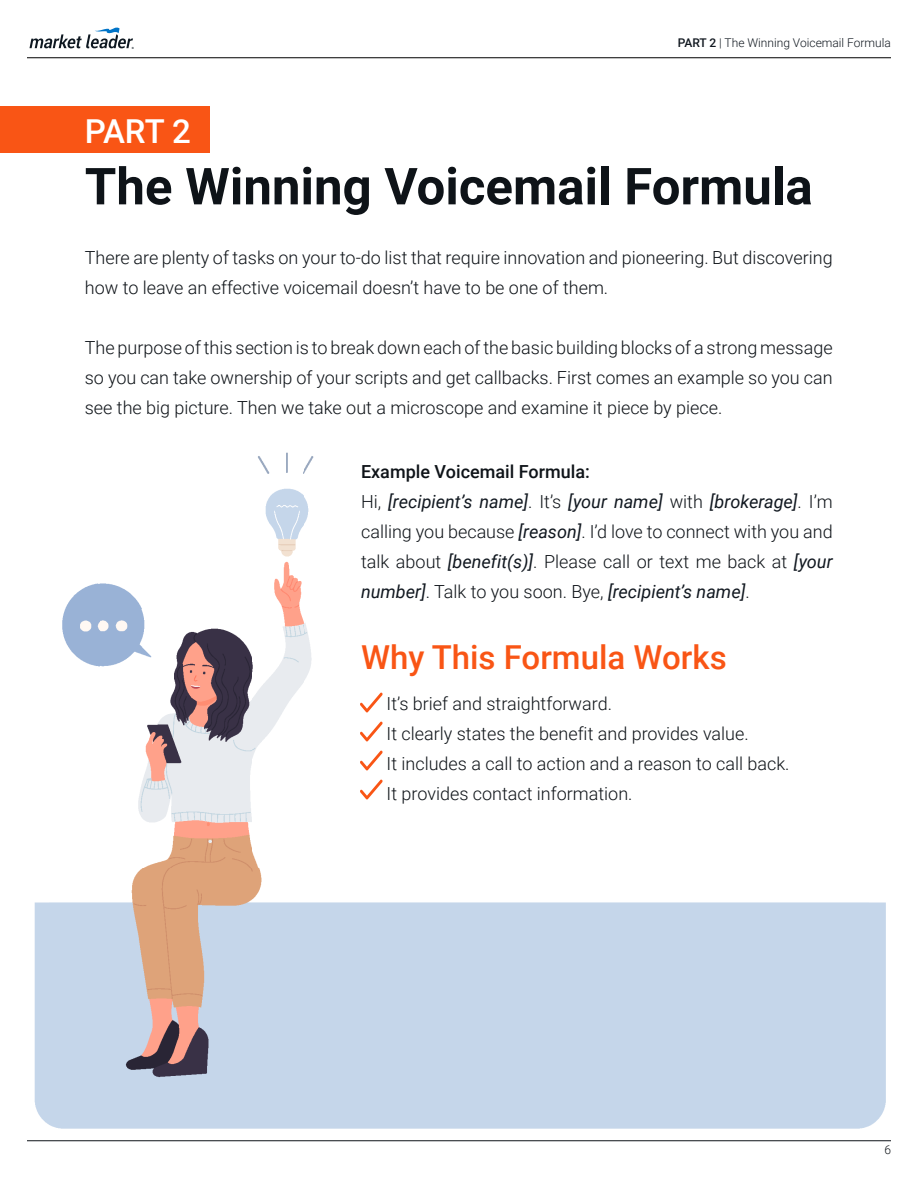
<style>
.page{position:relative;width:918px;height:1188px;background:#fff}
.page>*{position:absolute;margin:0;border:0;box-sizing:border-box;transform-origin:0 0}
.t1{font:700 51px "Roboto";color:#0e1318}
.t2{font:500 33px "Roboto";color:#f95515}
.t3{font:500 33px "Roboto";color:#fff}
.t4{font:300 18px/30px "Roboto";color:#0e1318}
.t5{font:300 12px "Roboto";color:#111820}
.t6{font:300 12px "Roboto";color:#0e1318}
.t7{font:700 2.85px "Helvetica";color:#0e1821}
.s1{font-weight:500}
.s2{font-weight:400;font-style:italic;color:#111820}
</style>
<div class="page">
<hr style="left:27px;top:1140px;width:864px;height:1px;background:#0e1318">
<hr style="left:27px;top:57px;width:864px;height:1px;background:#000">
<svg style="left:30px;top:27px;width:103px;height:21px"></svg>
<div style="left:0;top:106px;width:209px;height:47px;background:#f95515"></div>
<svg style="left:360px;top:692px;width:23px;height:21px"></svg>
<svg style="left:360px;top:721px;width:23px;height:21px"></svg>
<svg style="left:360px;top:750px;width:23px;height:21px"></svg>
<svg style="left:360px;top:779px;width:23px;height:21px"></svg>
<img style="left:48px;top:867px;width:822px;height:262px">
<img style="left:34px;top:902px;width:14px;height:222px">
<div style="left:870px;top:902px;width:16px;height:224px;background:#c5d6ea"></div>
<img style="left:100px;top:608px;width:153px;height:259px">
<img style="left:253px;top:854px;width:5px;height:13px">
<img style="left:253px;top:452px;width:51px;height:303px">
<img style="left:62px;top:583px;width:38px;height:84px">
<img style="left:304px;top:623px;width:8px;height:58px">
<img style="left:99px;top:583px;width:43px;height:25px">
<img style="left:304px;top:456px;width:10px;height:68px">
<p class="t7" style="left:132px;top:45px;width:4px">®</p>
<p class="t5" style="left:678px;top:35px;width:215px"><span class="s1">PART 2</span> | The Winning Voicemail Formula</p>
<h2 class="t3" style="left:85px;top:108px;width:107px">PART 2</h2>
<h1 class="t1" style="left:85px;top:151px;width:729px">The Winning Voicemail Formula</h1>
<p class="t4" style="left:85px;top:242px;width:749px">There are plenty of tasks on your to-do list that require innovation and pioneering. But discovering how to leave an effective voicemail doesn’t have to be one of them.</p>
<p class="t4" style="left:85px;top:332px;width:749px;text-align:justify">The purpose of this section is to break down each of the basic building blocks of a strong message so you can take ownership of your scripts and get callbacks. First comes an example so you can see the big picture. Then we take out a microscope and examine it piece by piece.</p>
<p class="t4" style="left:361px;top:456px;width:473px"><span class="s1">Example Voicemail Formula:<br></span>Hi, <span class="s2">[recipient’s name]</span>. It’s <span class="s2">[your name]</span> with <span class="s2">[brokerage]</span>. I’m calling you because <span class="s2">[reason]</span>. I’d love to connect with you and talk about <span class="s2">[benefit(s)]</span>. Please call or text me back at <span class="s2">[your number]</span>. Talk to you soon. Bye, <span class="s2">[recipient’s name]</span>.</p>
<h2 class="t2" style="left:361px;top:634px;width:367px">Why This Formula Works</h2>
<p class="t4" style="left:387px;top:687px;width:405px">It’s brief and straightforward.<br>It clearly states the benefit and provides value.<br>It includes a call to action and a reason to call back.<br>It provides contact information.</p>
<p class="t6" style="left:884px;top:1141px;width:8px">6</p>
</div>
